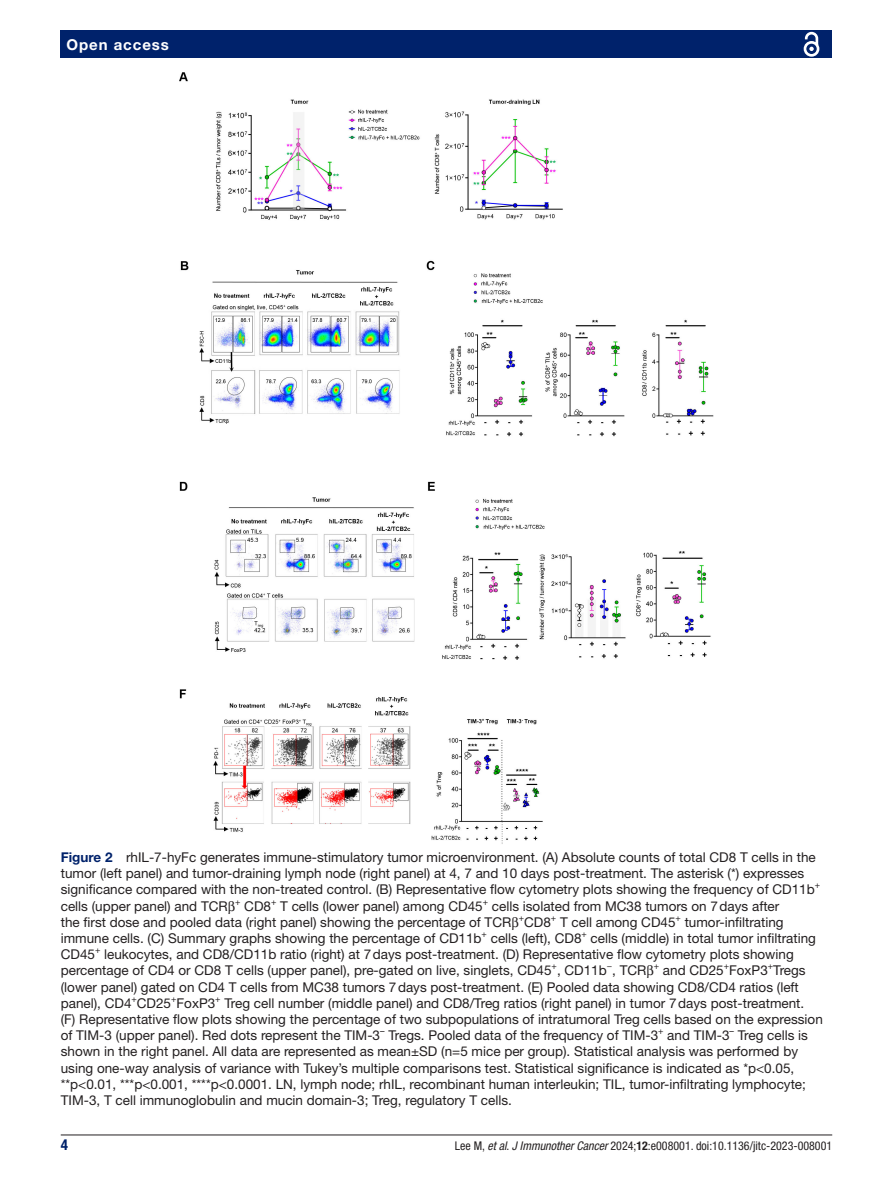
<style>
.page{position:relative;width:893px;height:1191px;background:#fff}
.page>*{position:absolute;margin:0;border:0;box-sizing:border-box;transform-origin:0 0}
.t1{font:700 15px "Helvetica Neue LT Std";letter-spacing:.065em;color:#fff}
.t2{font:700 condensed 15px "Helvetica Neue LT Std";color:#00226b}
.t3{font:13.5px/16.2px "Helvetica Neue LT Std";color:#231f20}
.t4{font:condensed 12px "Helvetica Neue LT Std";color:#231f20}
.t5{font:9px "Helvetica Neue LT Std";color:#231f20}
.s1{font-weight:700;color:#00226b}
.s2{font-style:italic}
.s3{font-weight:700}
</style>
<div class="page">
<hr style="left:61px;top:1134px;width:771px;height:1px;background:#231f20">
<div style="left:61px;top:31px;width:771px;height:27px;background:#00226b"></div>
<svg style="left:803px;top:31px;width:17px;height:26px"></svg>
<img style="left:180px;top:73px;width:533px;height:771px">
<p class="t1" style="left:66px;top:35px;width:104px">Open access</p>
<p class="t3" style="left:61px;top:849px;width:756px"><span class="s1">Figure 2</span> rhIL-7-hyFc generates immune-stimulatory tumor microenvironment. (A) Absolute counts of total CD8 T cells in the tumor (left panel) and tumor-draining lymph node (right panel) at 4, 7 and 10 days post-treatment. The asterisk (*) expresses significance compared with the non-treated control. (B) Representative flow cytometry plots showing the frequency of CD11b</p>
<p class="t5" style="left:815px;top:879px;width:7px">+</p>
<p class="t3" style="left:61px;top:897px;width:169px">cells (upper panel) and TCR</p>
<p class="t5" style="left:235px;top:896px;width:7px">+</p>
<p class="t3" style="left:244px;top:897px;width:28px">CD8</p>
<p class="t5" style="left:271px;top:896px;width:7px">+</p>
<p class="t3" style="left:280px;top:897px;width:204px">T cells (lower panel) among CD45</p>
<p class="t5" style="left:483px;top:896px;width:7px">+</p>
<p class="t3" style="left:61px;top:897px;width:720px;text-indent:431px">cells isolated from MC38 tumors on 7days after the first dose and pooled data (right panel) showing the percentage of TCR</p>
<p class="t5" style="left:519px;top:912px;width:7px">+</p>
<p class="t3" style="left:524px;top:913px;width:28px">CD8</p>
<p class="t5" style="left:551px;top:912px;width:7px">+</p>
<p class="t3" style="left:560px;top:913px;width:117px">T cell among CD45</p>
<p class="t5" style="left:675px;top:912px;width:7px">+</p>
<p class="t3" style="left:61px;top:913px;width:757px;text-indent:624px">tumor-infiltrating immune cells. (C) Summary graphs showing the percentage of CD11b<sup>+</sup> cells (left), CD8<sup>+</sup> cells (middle) in total tumor infiltrating<br>CD45</p>
<p class="t5" style="left:95px;top:944px;width:7px">+</p>
<p class="t3" style="left:61px;top:946px;width:734px;text-indent:43px">leukocytes, and CD8/CD11b ratio (right) at 7days post-treatment. (D) Representative flow cytometry plots showing percentage of CD4 or CD8 T cells (upper panel), pre-gated on live, singlets, CD45 , CD11b , TCR</p>
<p class="t5" style="left:724px;top:960px;width:7px">+</p>
<p class="t5" style="left:768px;top:960px;width:7px">+</p>
<p class="t3" style="left:61px;top:978px;width:764px">(lower panel) gated on CD4 T cells from MC38 tumors 7days post-treatment. (E) Pooled data showing CD8/CD4 ratios (left panel), CD4<sup>+</sup>CD25<sup>+</sup>FoxP3<sup>+</sup> Treg cell number (middle panel) and CD8/Treg ratios (right panel) in tumor 7days post-treatment.<br>(F) Representative flow plots showing the percentage of two subpopulations of intratumoral Treg cells based on the expression of TIM-3 (upper panel). Red dots represent the TIM-3<sup>–</sup> Tregs. Pooled data of the frequency of TIM-3<sup>+</sup> and TIM-3<sup>–</sup> Treg cells is shown in the right panel. All data are represented as mean±SD (n=5 mice per group). Statistical analysis was performed by using one-way analysis of variance with Tukey’s multiple comparisons test. Statistical significance is indicated as *p&lt;0.05, **p&lt;0.01, ***p&lt;0.001, ****p&lt;0.0001. LN, lymph node; rhIL, recombinant human interleukin; TIL, tumor-infiltrating lymphocyte; TIM-3, T cell immunoglobulin and mucin domain-3; Treg, regulatory T cells.</p>
<p class="t5" style="left:552px;top:960px;width:7px">+</p>
<p class="t5" style="left:607px;top:960px;width:7px">−</p>
<p class="t5" style="left:654px;top:960px;width:7px">+</p>
<p class="t3" style="left:663px;top:962px;width:144px">and CD25 FoxP3 Tregs</p>
<p class="t2" style="left:61px;top:1135px;width:9px">4</p>
<p class="t4" style="left:455px;top:1138px;width:379px">Lee M, <span class="s2">et al</span>. <span class="s2">J Immunother Cancer</span> 2024;<span class="s3">12</span>:e008001. doi:10.1136/jitc-2023-008001</p>
</div>
